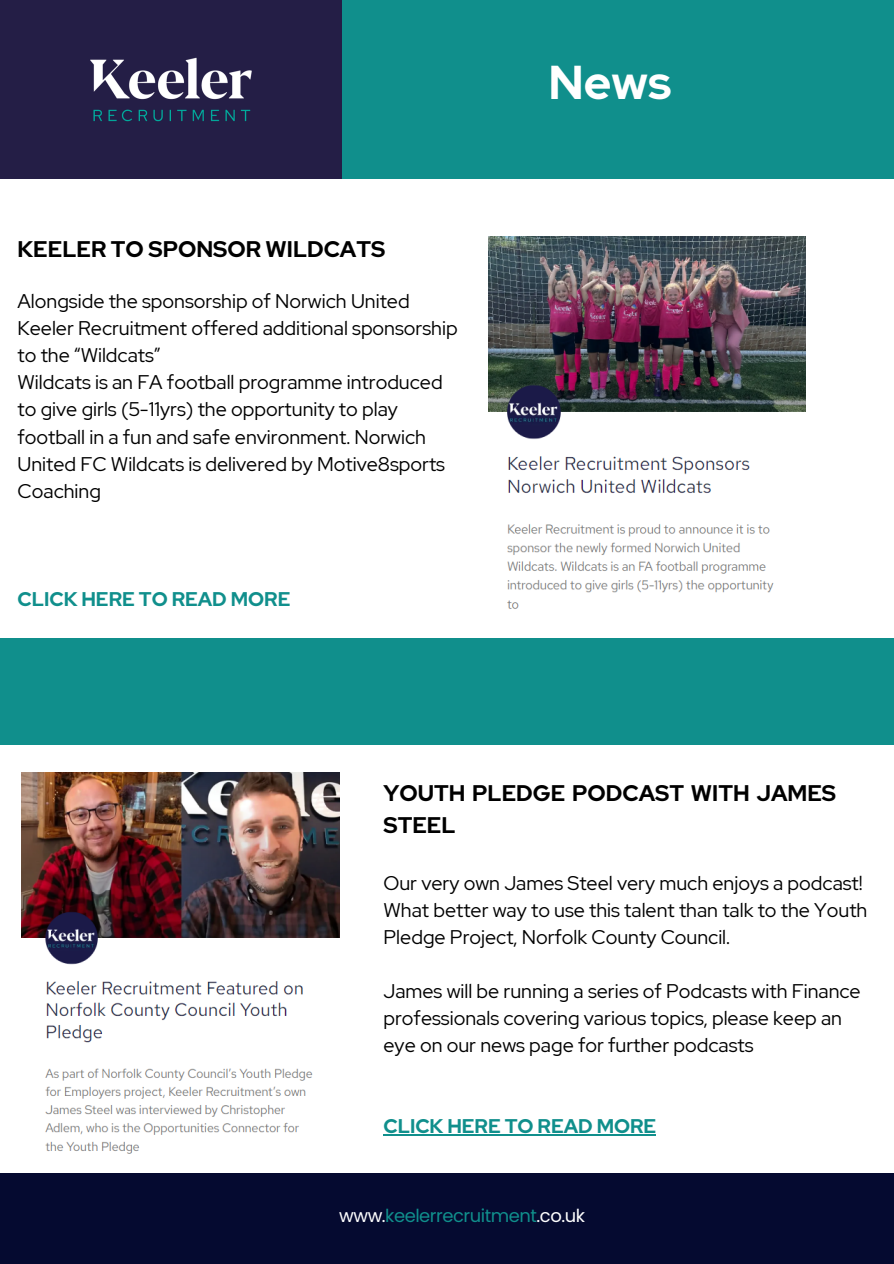
<style>
.page{position:relative;width:894px;height:1264px;background:#fff}
.page>*{position:absolute;margin:0;border:0;box-sizing:border-box;transform-origin:0 0}
.t1{font:700 47.25px "Red Hat Display";color:#fff}
.t2{font:700 22.5px/31.5px "Red Hat Display";color:#000}
.t3{font:19.8px/27px "Red Hat Display";color:#000}
.t4{font:700 19.8px "Red Hat Display";color:#108f8c}
.t5{font:18px "Poppins";letter-spacing:-.025em;color:#108f8c}
.s1{color:#fff}
</style>
<div class="page">
<div style="left:339px;top:0;width:554px;height:178px;background:#108f8c"></div>
<div style="left:0;top:1172px;width:893px;height:91px;background:#050a30"></div>
<div style="left:0;top:1px;width:341px;height:177px;background:#241e46"></div>
<img style="left:22px;top:772px;width:317px;height:382px">
<hr style="left:383px;top:1134px;width:273px;height:1px;background:#108f8c">
<img style="left:488px;top:237px;width:317px;height:372px">
<div style="left:0;top:638px;width:893px;height:107px;background:#108f8c"></div>
<p class="t2" style="left:18px;top:233px;width:369px">KEELER TO SPONSOR WILDCATS</p>
<p class="t3" style="left:18px;top:288px;width:441px">Alongside the sponsorship of Norwich United<br>Keeler Recruitment offered additional sponsorship to the “Wildcats”</p>
<p class="t3" style="left:18px;top:369px;width:429px">Wildcats is an FA football programme introduced to give girls (5-11yrs) the opportunity to play football in a fun and safe environment. Norwich United FC Wildcats is delivered by Motive8sports Coaching</p>
<p class="t4" style="left:18px;top:585px;width:274px">CLICK HERE TO READ MORE</p>
<p class="t1" style="left:548px;top:50px;width:124px">News</p>
<p class="t2" style="left:383px;top:777px;width:454px">YOUTH PLEDGE PODCAST WITH JAMES<br>STEEL</p>
<p class="t3" style="left:383px;top:869px;width:485px">Our very own James Steel very much enjoys a podcast!<br>What better way to use this talent than talk to the Youth<br>Pledge Project, Norfolk County Council.</p>
<p class="t3" style="left:383px;top:977px;width:478px">James will be running a series of Podcasts with Finance professionals covering various topics, please keep an eye on our news page for further podcasts</p>
<p class="t4" style="left:383px;top:1113px;width:274px">CLICK HERE TO READ MORE</p>
<p class="t5" style="left:339px;top:1202px;width:247px"><span class="s1">www.</span>keelerrecruitment<span class="s1">.co.uk</span></p>
</div>
